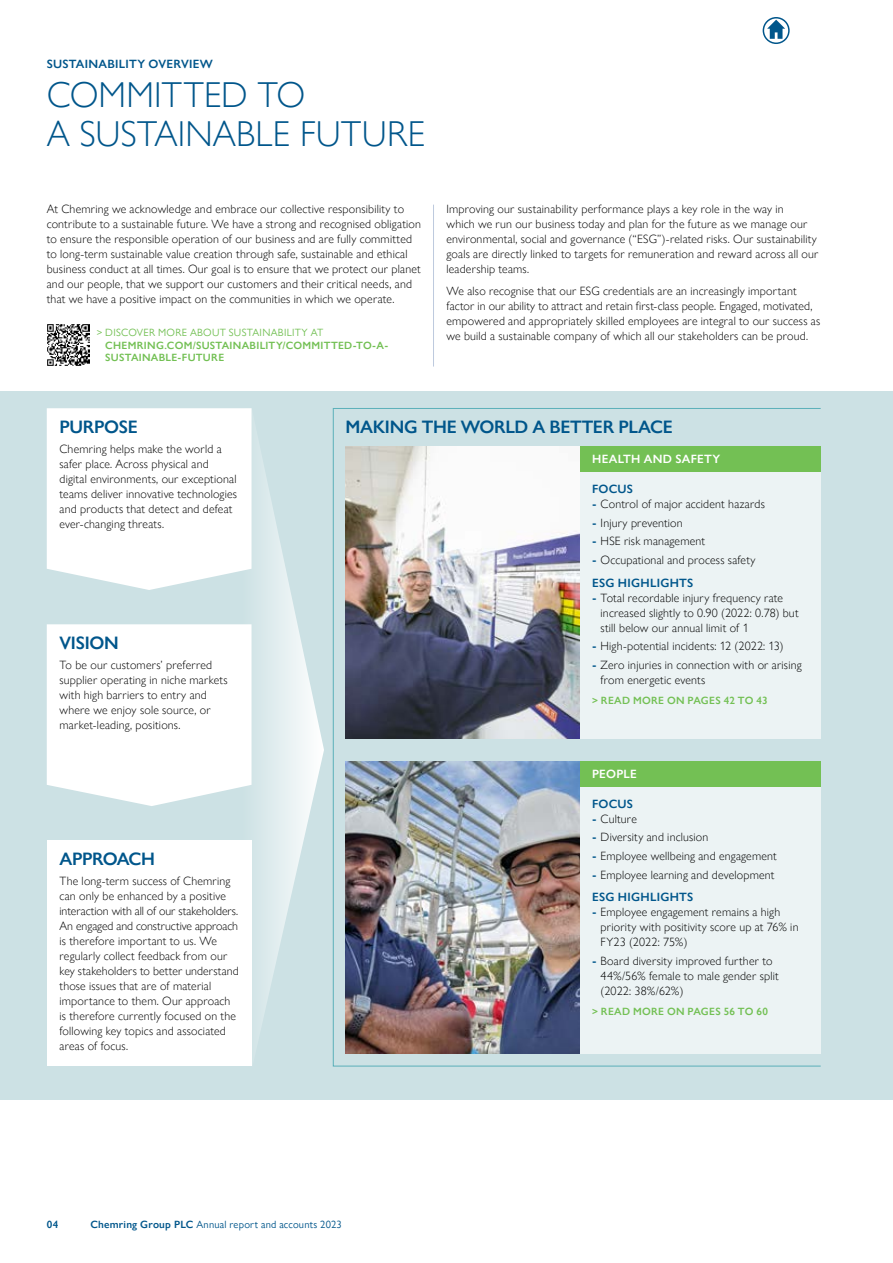
<style>
.page{position:relative;width:893px;height:1263px;background:#fff}
.page>*{position:absolute;margin:0;border:0;box-sizing:border-box;transform-origin:0 0}
.Main_Heading{font:300 36px/39px "Gill Sans Nova";letter-spacing:.005em;color:#00568b}
.Subhead_0{font:600 18px "Gill Sans Nova";letter-spacing:-.02em;color:#00568b}
.Body_Text{font:300 12px/15px "Gill Sans Nova";letter-spacing:.015em;color:#000}
.Subhead_1{font:600 12px "Gill Sans Nova";letter-spacing:.025em;color:#00568b}
.Page_Title{font:600 12px "Gill Sans Nova";letter-spacing:.025em;color:#00568b}
.Subhead_1-2{font:600 12px "Gill Sans Nova";letter-spacing:.025em;color:#fff}
.Page_Driver{font:600 10.5px/12.8px "Gill Sans Nova";letter-spacing:.025em;color:#73c054}
.t1{font:10.5px "Gill Sans Nova";letter-spacing:.02em;color:#00568b}
.t2{font:600 10.5px "Gill Sans Nova";color:#00568b}
.s1{font-weight:400}
.s2{font-weight:600;color:#00568b}
.s3{font-weight:600}
</style>
<div class="page">
<div style="left:0;top:391px;width:893px;height:709px;background:#cce1e4"></div>
<div style="left:579px;top:446px;width:242px;height:26px;background:#73c054"></div>
<div style="left:579px;top:761px;width:242px;height:26px;background:#73c054"></div>
<svg style="left:259px;top:447px;width:65px;height:586px"></svg>
<div style="left:47px;top:840px;width:205px;height:226px;background:#fff"></div>
<div style="left:579px;top:472px;width:242px;height:267px;background:#ecf3f4"></div>
<div style="left:579px;top:787px;width:242px;height:266px;background:#ecf3f4"></div>
<img style="left:346px;top:446px;width:233px;height:293px">
<img style="left:346px;top:761px;width:233px;height:292px">
<div style="left:47px;top:408px;width:205px;height:182px;background:#fff"></div>
<div style="left:47px;top:624px;width:205px;height:182px;background:#fff"></div>
<img style="left:47px;top:324px;width:42px;height:42px">
<hr style="left:433px;top:205px;width:1px;height:162px;background:#becade">
<svg style="left:763px;top:18px;width:26px;height:25px"></svg>
<svg style="left:767px;top:20px;width:18px;height:19px"></svg>
<div style="left:763px;top:17px;width:27px;height:27px;border:2px solid #00568b;border-radius:50%"></div>
<p class="Page_Title" style="left:47px;top:56px;width:168px">SUSTAINABILITY OVERVIEW</p>
<p class="Main_Heading" style="left:47px;top:75px;width:380px">COMMITTED TO<br>A SUSTAINABLE FUTURE</p>
<p class="Body_Text" style="left:47px;top:201px;width:376px">At Chemring we acknowledge and embrace our collective responsibility to contribute to a sustainable future. We have a strong and recognised obligation to ensure the responsible operation of our business and are fully committed to long-term sustainable value creation through safe, sustainable and ethical business conduct at all times. Our goal is to ensure that we protect our planet and our people, that we support our customers and their critical needs, and that we have a positive impact on the communities in which we operate.</p>
<p class="Body_Text" style="left:446px;top:201px;width:374px">Improving our sustainability performance plays a key role in the way in<br>which we run our business today and plan for the future as we manage our environmental, social and governance (“ESG”)-related risks. Our sustainability goals are directly linked to targets for remuneration and reward across all our leadership teams.</p>
<p class="Body_Text" style="left:446px;top:284px;width:375px">We also recognise that our ESG credentials are an increasingly important factor in our ability to attract and retain first-class people. Engaged, motivated, empowered and appropriately skilled employees are integral to our success as we build a sustainable company of which all our stakeholders can be proud.</p>
<p class="Page_Driver" style="left:105px;top:326px;width:285px;text-indent:-9px"><span class="s1">&gt; DISCOVER MORE ABOUT SUSTAINABILITY AT<br></span>CHEMRING.COM/SUSTAINABILITY/COMMITTED-TO-A-<br>SUSTAINABLE-FUTURE</p>
<p class="Subhead_0" style="left:60px;top:416px;width:80px">PURPOSE</p>
<p class="Body_Text" style="left:60px;top:441px;width:179px">Chemring helps make the world a safer place. Across physical and digital environments, our exceptional teams deliver innovative technologies and products that detect and defeat ever-changing threats.</p>
<p class="Subhead_0" style="left:60px;top:632px;width:61px">VISION</p>
<p class="Body_Text" style="left:60px;top:657px;width:170px">To be our customers’ preferred supplier operating in niche markets with high barriers to entry and where we enjoy sole source, or market-leading, positions.</p>
<p class="Subhead_0" style="left:60px;top:848px;width:97px">APPROACH</p>
<p class="Body_Text" style="left:60px;top:873px;width:181px">The long-term success of Chemring can only be enhanced by a positive interaction with all of our stakeholders.<br>An engaged and constructive approach is therefore important to us. We regularly collect feedback from our key stakeholders to better understand those issues that are of material importance to them. Our approach is therefore currently focused on the following key topics and associated areas of focus.</p>
<p class="Subhead_0" style="left:346px;top:416px;width:329px">MAKING THE WORLD A BETTER PLACE</p>
<p class="Subhead_1-2" style="left:592px;top:452px;width:130px">HEALTH AND SAFETY</p>
<p class="Subhead_1" style="left:592px;top:481px;width:43px">FOCUS</p>
<p class="Body_Text" style="left:592px;top:496px;width:174px"><span class="s2">-</span> Control of major accident hazards</p>
<p class="Body_Text" style="left:592px;top:515px;width:92px"><span class="s2">-</span> Injury prevention</p>
<p class="Body_Text" style="left:592px;top:534px;width:115px"><span class="s2">-</span> HSE risk management</p>
<p class="Body_Text" style="left:592px;top:552px;width:165px"><span class="s2">-</span> Occupational and process safety</p>
<p class="Subhead_1" style="left:592px;top:575px;width:103px">ESG HIGHLIGHTS</p>
<p class="Body_Text" style="left:601px;top:590px;width:200px;text-indent:-9px"><span class="s2">-</span> Total recordable injury frequency rate increased slightly to 0.90 (2022: 0.78) but still below our annual limit of 1</p>
<p class="Body_Text" style="left:592px;top:639px;width:193px"><span class="s2">-</span> High-potential incidents: 12 (2022: 13)</p>
<p class="Body_Text" style="left:601px;top:657px;width:203px;text-indent:-9px"><span class="s2">-</span> Zero injuries in connection with or arising from energetic events</p>
<p class="Page_Driver" style="left:592px;top:694px;width:177px">&gt; READ MORE ON PAGES 42 TO 43</p>
<p class="Subhead_1-2" style="left:592px;top:766px;width:46px">PEOPLE</p>
<p class="Subhead_1" style="left:592px;top:796px;width:43px">FOCUS</p>
<p class="Body_Text" style="left:592px;top:811px;width:46px"><span class="s2">-</span> Culture</p>
<p class="Body_Text" style="left:592px;top:830px;width:118px"><span class="s2">-</span> Diversity and inclusion</p>
<p class="Body_Text" style="left:592px;top:848px;width:186px"><span class="s2">-</span> Employee wellbeing and engagement</p>
<p class="Body_Text" style="left:592px;top:867px;width:184px"><span class="s2">-</span> Employee learning and development</p>
<p class="Subhead_1" style="left:592px;top:890px;width:103px">ESG HIGHLIGHTS</p>
<p class="Body_Text" style="left:601px;top:905px;width:199px;text-indent:-9px"><span class="s2">-</span> Employee engagement remains a high priority with positivity score up at 76% in<br>FY23 (2022: 75%)</p>
<p class="Body_Text" style="left:601px;top:953px;width:180px;text-indent:-9px"><span class="s2">-</span> Board diversity improved further to<br>44%/56% female to male gender split (2022: 38%/62%)</p>
<p class="Page_Driver" style="left:592px;top:1005px;width:177px">&gt; READ MORE ON PAGES 56 TO 60</p>
<p class="t2" style="left:47px;top:1218px;width:13px">04</p>
<p class="t1" style="left:90px;top:1218px;width:253px"><span class="s3">Chemring Group PLC</span> Annual report and accounts 2023</p>
</div>
